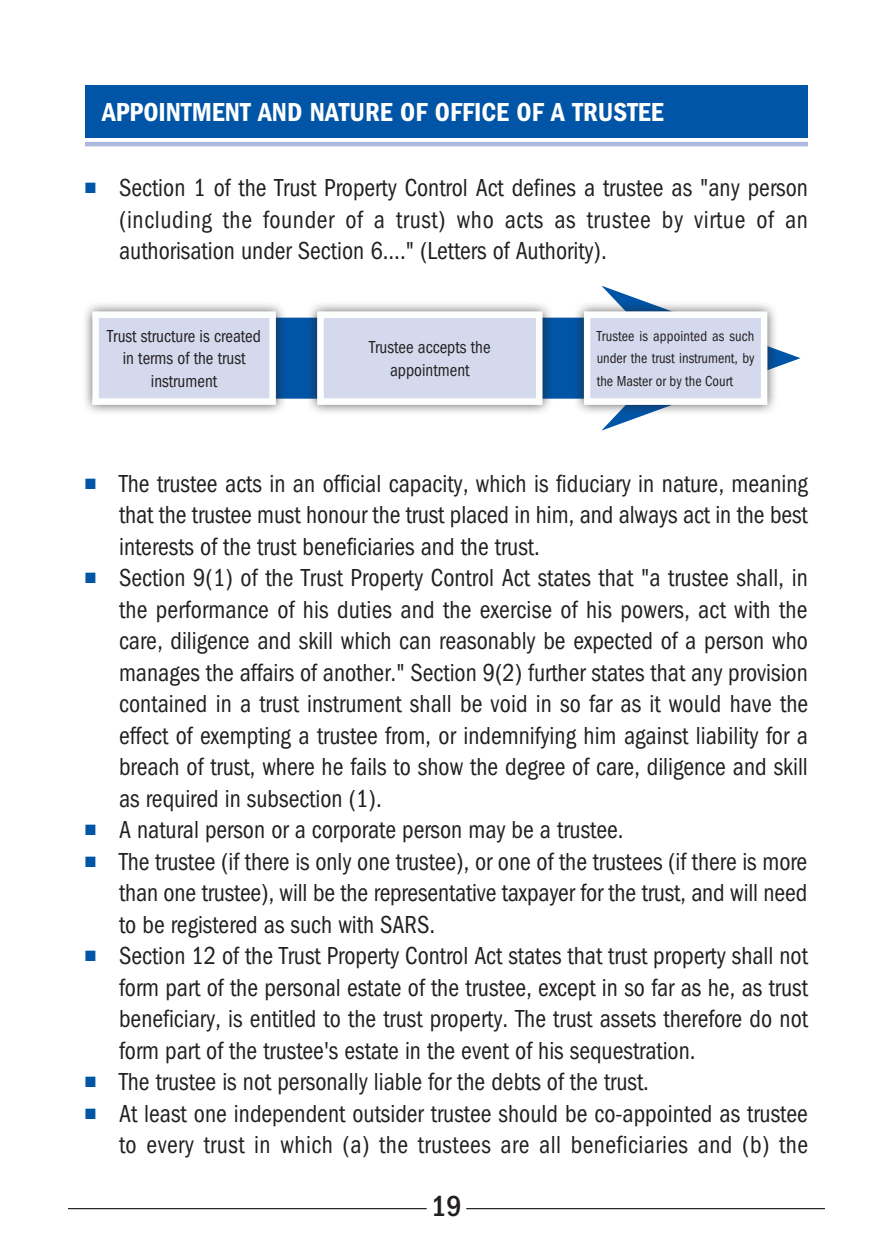
<style>
.page{position:relative;width:893px;height:1259px;background:#fff}
.page>*{position:absolute;margin:0;border:0;box-sizing:border-box;transform-origin:0 0}
.t1{font:500 condensed 30px "ITC Franklin Gothic Std";color:#231f20}
.t2{font:27px "ITC Franklin Gothic Std Dm Cd";color:#fff}
.t3{font:condensed 25.5px/31.5px "ITC Franklin Gothic Std";color:#231f20;text-align:justify;scale:.95 1}
.t4{font:condensed 18px/22.5px "ITC Franklin Gothic Std";color:#231f20;text-align:center;scale:.95 1}
.t5{font:condensed 15px/22.5px "ITC Franklin Gothic Std";color:#231f20;text-align:justify;scale:.95 1}
.s1{color:#0155a7}
</style>
<div class="page">
<hr style="left:68px;top:1208px;width:359px;height:1px;background:#231f20">
<hr style="left:466px;top:1208px;width:359px;height:1px;background:#231f20">
<div style="left:85px;top:85px;width:723px;height:53px;background:#0155a7"></div>
<hr style="left:85px;top:142px;width:723px;height:4px;background:#aeb8dc">
<div style="left:92px;top:318px;width:578px;height:81px;background:#0155a7"></div>
<svg style="left:601px;top:286px;width:199px;height:145px"></svg>
<div style="left:81px;top:301px;width:206px;height:115px;background:#231f20;opacity:.75"></div>
<div style="left:96px;top:315px;width:177px;height:86px;background:#d4d9ed"></div>
<div style="left:92px;top:312px;width:184px;height:93px;border:6px solid #fdfefe"></div>
<div style="left:573px;top:301px;width:205px;height:115px;background:#231f20;opacity:.75"></div>
<div style="left:587px;top:315px;width:177px;height:86px;background:#d4d9ed"></div>
<div style="left:584px;top:312px;width:183px;height:93px;border:6px solid #fdfefe"></div>
<div style="left:306px;top:301px;width:248px;height:115px;background:#231f20;opacity:.75"></div>
<div style="left:321px;top:315px;width:218px;height:86px;background:#d4d9ed"></div>
<div style="left:317px;top:312px;width:225px;height:93px;border:6px solid #fdfefe"></div>
<p class="t2" style="left:102px;top:96px;width:563px">APPOINTMENT AND NATURE OF OFFICE OF A TRUSTEE</p>
<p class="t3" style="left:119px;top:172px;width:727px;text-indent:-34px"><span class="s1">■</span> Section 1 of the Trust Property Control Act defines a trustee as "any person (including the founder of a trust) who acts as trustee by virtue of an authorisation under Section 6...." (Letters of Authority).</p>
<p class="t4" style="left:107px;top:325px;width:163px">Trust structure is created in terms of the trust instrument</p>
<p class="t5" style="left:597px;top:325px;width:168px">Trustee is appointed as such under the trust instrument, by the Master or by the Court</p>
<p class="t4" style="left:369px;top:336px;width:129px">Trustee accepts the appointment</p>
<p class="t3" style="left:119px;top:467px;width:727px;text-indent:-34px"><span class="s1">■</span> The trustee acts in an official capacity, which is fiduciary in nature, meaning that the trustee must honour the trust placed in him, and always act in the best interests of the trust beneficiaries and the trust.</p>
<p class="t3" style="left:119px;top:562px;width:727px;text-indent:-34px"><span class="s1">■</span> Section 9(1) of the Trust Property Control Act states that "a trustee shall, in the performance of his duties and the exercise of his powers, act with the care, diligence and skill which can reasonably be expected of a person who manages the affairs of another." Section 9(2) further states that any provision contained in a trust instrument shall be void in so far as it would have the effect of exempting a trustee from, or indemnifying him against liability for a breach of trust, where he fails to show the degree of care, diligence and skill as required in subsection (1).</p>
<p class="t3" style="left:85px;top:814px;width:568px"><span class="s1">■</span> A natural person or a corporate person may be a trustee.</p>
<p class="t3" style="left:119px;top:845px;width:726px;text-indent:-34px"><span class="s1">■</span> The trustee (if there is only one trustee), or one of the trustees (if there is more than one trustee), will be the representative taxpayer for the trust, and will need to be registered as such with SARS.</p>
<p class="t3" style="left:119px;top:940px;width:727px;text-indent:-34px"><span class="s1">■</span> Section 12 of the Trust Property Control Act states that trust property shall not form part of the personal estate of the trustee, except in so far as he, as trust beneficiary, is entitled to the trust property. The trust assets therefore do not form part of the trustee's estate in the event of his sequestration.</p>
<p class="t3" style="left:85px;top:1066px;width:595px"><span class="s1">■</span> The trustee is not personally liable for the debts of the trust.</p>
<p class="t3" style="left:85px;top:1097px;width:762px;text-align:right"><span class="s1">■</span> At least one independent outsider trustee should be co-appointed as trustee to every trust in which (a) the trustees are all beneficiaries and (b) the</p>
<p class="t1" style="left:431px;top:1189px;width:32px">19</p>
</div>
